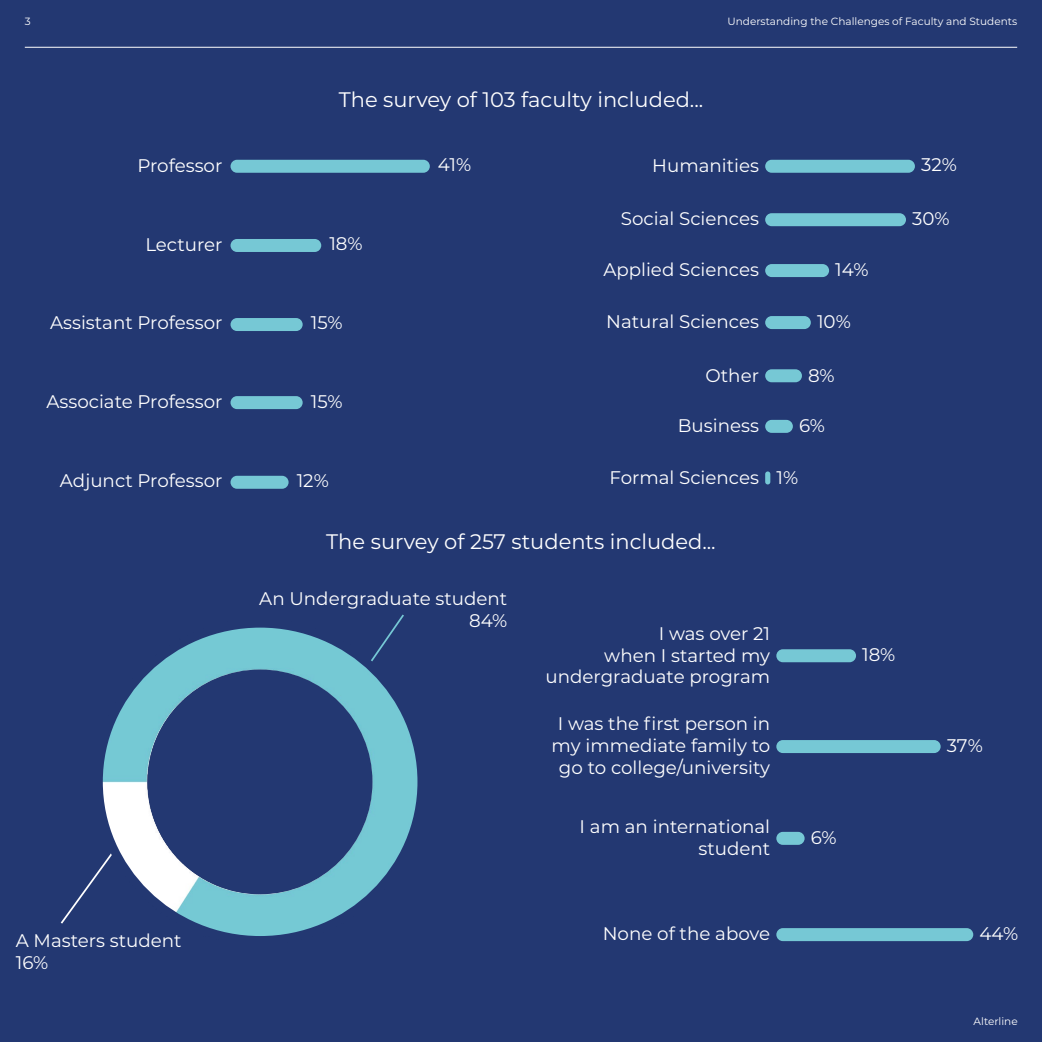
<style>
.page{position:relative;width:1042px;height:1042px;background:#233872}
.page>*{position:absolute;margin:0;border:0;box-sizing:border-box;transform-origin:0 0}
.t1{font:21px "Montserrat";color:#fff}
.t2{font:18.2px/21.9px "Montserrat";color:#fff;text-align:right}
.t3{font:10.5px "Montserrat";color:#fff}
</style>
<div class="page">
<hr style="left:25px;top:47px;width:992px;height:1px;background:#fff">
<div style="left:230px;top:160px;width:200px;height:13px;background:#76c8d5;border-radius:6px"></div>
<div style="left:765px;top:160px;width:150px;height:13px;background:#76c8d5;border-radius:6px"></div>
<div style="left:765px;top:213px;width:141px;height:13px;background:#76c8d5;border-radius:6px"></div>
<div style="left:765px;top:264px;width:64px;height:13px;background:#76c8d5;border-radius:6px"></div>
<div style="left:776px;top:649px;width:80px;height:13px;background:#76c8d5;border-radius:6px"></div>
<div style="left:776px;top:740px;width:164px;height:13px;background:#76c8d5;border-radius:6px"></div>
<div style="left:776px;top:832px;width:28px;height:13px;background:#76c8d5;border-radius:6px"></div>
<div style="left:776px;top:928px;width:197px;height:13px;background:#76c8d5;border-radius:6px"></div>
<div style="left:765px;top:316px;width:46px;height:13px;background:#76c8d5;border-radius:6px"></div>
<div style="left:765px;top:369px;width:37px;height:13px;background:#76c8d5;border-radius:6px"></div>
<div style="left:765px;top:420px;width:28px;height:13px;background:#76c8d5;border-radius:6px"></div>
<div style="left:765px;top:471px;width:5px;height:13px;background:#76c8d5;border-radius:3px"></div>
<div style="left:230px;top:239px;width:91px;height:13px;background:#76c8d5;border-radius:6px"></div>
<div style="left:230px;top:318px;width:73px;height:13px;background:#76c8d5;border-radius:6px"></div>
<div style="left:230px;top:396px;width:73px;height:13px;background:#76c8d5;border-radius:6px"></div>
<div style="left:230px;top:476px;width:59px;height:13px;background:#76c8d5;border-radius:6px"></div>
<img style="left:104px;top:629px;width:312px;height:306px">
<svg style="left:60px;top:841px;width:62px;height:84px"></svg>
<svg style="left:361px;top:614px;width:45px;height:60px"></svg>
<div style="left:94px;top:619px;width:332px;height:326px;border:9px solid #233872;border-radius:50%"></div>
<div style="left:148px;top:669px;width:224px;height:225px;background:#233872;border-radius:50%"></div>
<p class="t3" style="left:25px;top:14px;width:7px">3</p>
<p class="t3" style="left:727px;top:14px;width:291px">Understanding the Challenges of Faculty and Students</p>
<p class="t1" style="left:339px;top:85px;width:366px">The survey of 103 faculty included...</p>
<p class="t2" style="left:138px;top:154px;width:86px">Professor</p>
<p class="t2" style="left:652px;top:154px;width:108px">Humanities</p>
<p class="t2" style="left:621px;top:207px;width:140px">Social Sciences</p>
<p class="t2" style="left:603px;top:258px;width:157px">Applied Sciences</p>
<p class="t2" style="left:438px;top:153px;width:35px">41%</p>
<p class="t2" style="left:921px;top:153px;width:37px">32%</p>
<p class="t2" style="left:912px;top:207px;width:39px">30%</p>
<p class="t2" style="left:329px;top:232px;width:35px">18%</p>
<p class="t2" style="left:145px;top:233px;width:79px">Lecturer</p>
<p class="t2" style="left:835px;top:258px;width:35px">14%</p>
<p class="t2" style="left:50px;top:311px;width:174px">Assistant Professor</p>
<p class="t2" style="left:311px;top:311px;width:33px">15%</p>
<p class="t2" style="left:46px;top:389px;width:177px">Associate Professor</p>
<p class="t2" style="left:311px;top:390px;width:33px">15%</p>
<p class="t2" style="left:60px;top:469px;width:164px">Adjunct Professor</p>
<p class="t2" style="left:297px;top:469px;width:34px">12%</p>
<p class="t2" style="left:606px;top:310px;width:154px">Natural Sciences</p>
<p class="t2" style="left:705px;top:364px;width:55px">Other</p>
<p class="t2" style="left:678px;top:414px;width:83px">Business</p>
<p class="t2" style="left:609px;top:466px;width:151px">Formal Sciences</p>
<p class="t2" style="left:817px;top:310px;width:35px">10%</p>
<p class="t2" style="left:808px;top:363px;width:28px">8%</p>
<p class="t2" style="left:799px;top:414px;width:27px">6%</p>
<p class="t2" style="left:776px;top:466px;width:23px">1%</p>
<p class="t1" style="left:326px;top:527px;width:391px">The survey of 257 students included...</p>
<p class="t2" style="left:259px;top:587px;width:250px">An Undergraduate student<br>84%</p>
<p class="t2" style="left:545px;top:621px;width:226px">I was over 21<br>when I started my undergraduate program</p>
<p class="t2" style="left:551px;top:712px;width:220px;text-align:center">I was the first person in my immediate family to go to college/university</p>
<p class="t2" style="left:862px;top:643px;width:35px">18%</p>
<p class="t2" style="left:947px;top:734px;width:37px">37%</p>
<p class="t2" style="left:580px;top:815px;width:192px">I am an international student</p>
<p class="t2" style="left:811px;top:826px;width:27px">6%</p>
<p class="t2" style="left:16px;top:929px;width:167px;text-align:left">A Masters student<br>16%</p>
<p class="t2" style="left:603px;top:922px;width:169px">None of the above</p>
<p class="t2" style="left:979px;top:922px;width:40px">44%</p>
<p class="t3" style="left:973px;top:1014px;width:46px">Alterline</p>
</div>
